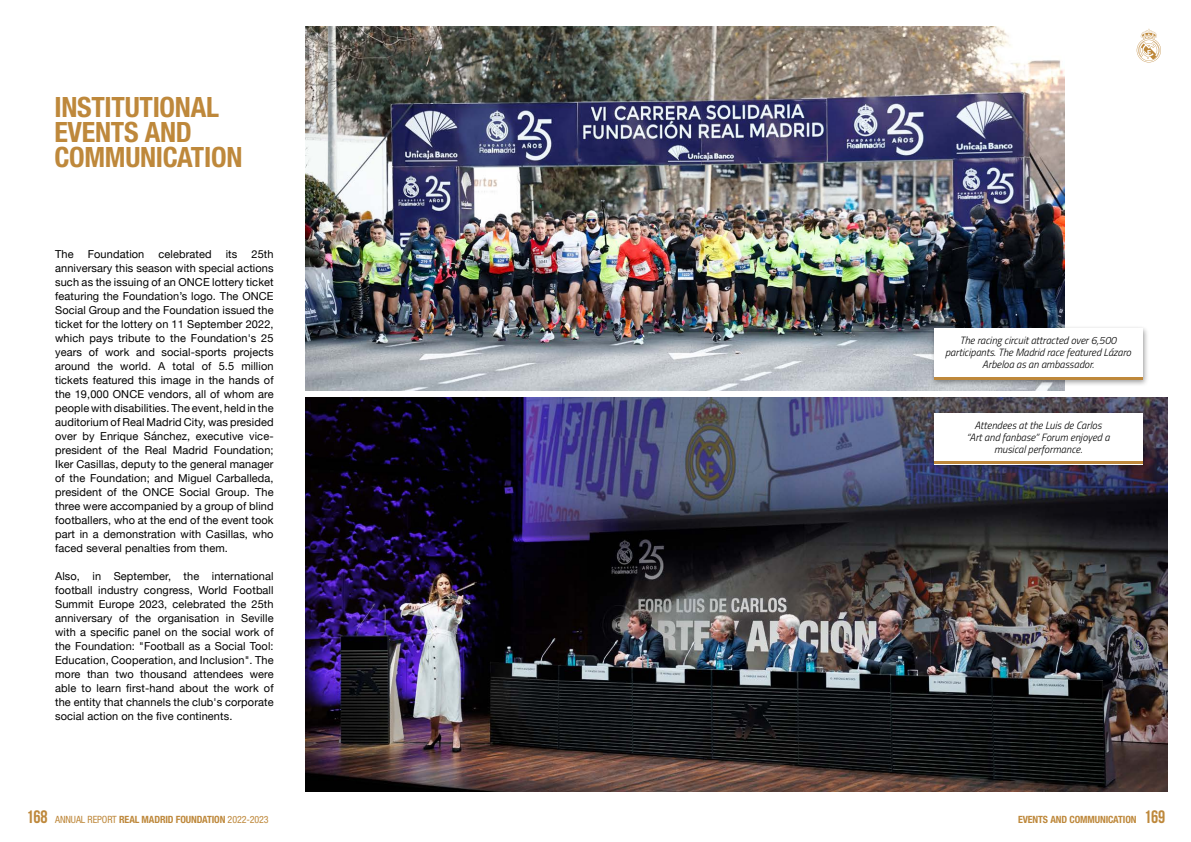
<style>
.page{position:relative;width:1191px;height:842px;background:#fff}
.page>*{position:absolute;margin:0;border:0;box-sizing:border-box;transform-origin:0 0}
.t1{font:700 condensed 28px/25px "Helvetica Neue";letter-spacing:-.01em;color:#be883b}
.t2{font:11px/14px "Helvetica Neue";letter-spacing:.01em;color:#000;text-align:justify}
.t3{font:italic 300 10.5px/12px "Titillium Web";color:#000;text-align:center}
.t4{font:condensed 10px "Helvetica Neue";letter-spacing:-.01em;color:#be883b}
.t5{font:700 condensed 10px "Helvetica Neue";letter-spacing:-.01em;color:#be883b}
.s1{font-family:"Bebas Neue";font-stretch:normal;font-size:18px}
.s2{font-weight:700}
.s3{font-family:"Bebas Neue";font-weight:400;font-stretch:normal;font-size:18px}
</style>
<div class="page">
<img style="left:305px;top:27px;width:759px;height:363px">
<img style="left:305px;top:398px;width:862px;height:394px">
<div style="left:930px;top:325px;width:219px;height:62px;background:#000;opacity:.4"></div>
<div style="left:934px;top:329px;width:208px;height:51px;background:#fff"></div>
<hr style="left:934px;top:377px;width:208px;height:3px;background:#be883b">
<div style="left:930px;top:409px;width:219px;height:62px;background:#000;opacity:.4"></div>
<div style="left:934px;top:413px;width:208px;height:51px;background:#fff"></div>
<hr style="left:934px;top:461px;width:208px;height:3px;background:#be883b">
<svg style="left:1136px;top:29px;width:25px;height:33px"></svg>
<h1 class="t1" style="left:54px;top:94px;width:189px">INSTITUTIONAL<br>EVENTS AND<br>COMMUNICATION</h1>
<p class="t2" style="left:55px;top:248px;width:220px;text-indent:196px">25th anniversary this season with special actions such as the issuing of an ONCE lottery ticket featuring the Foundation’s logo. The ONCE Social Group and the Foundation issued the ticket for the lottery on 11 September 2022, which pays tribute to the Foundation's 25 years of work and social-sports projects around the world. A total of 5.5 million tickets featured this image in the hands of the 19,000 ONCE vendors, all of whom are people with disabilities. The event, held in the auditorium of Real Madrid City, was presided over by Enrique Sánchez, executive vice&shy;president of the Real Madrid Foundation; Iker Casillas, deputy to the general manager of the Foundation; and Miguel Carballeda, president of the ONCE Social Group. The three were accompanied by a group of blind footballers, who at the end of the event took part in a demonstration with Casillas, who faced several penalties from them.</p>
<p class="t2" style="left:55px;top:570px;width:220px">Also, in September, the international football industry congress, World Football Summit Europe 2023, celebrated the 25th anniversary of the organisation in Seville with a specific panel on the social work of the Foundation: "Football as a Social Tool:<br>Education, Cooperation, and Inclusion". The more than two thousand attendees were able to learn first-hand about the work of the entity that channels the club's corporate social action on the five continents.</p>
<p class="t2" style="left:55px;top:248px;width:20px">The</p>
<p class="t2" style="left:88px;top:248px;width:58px">Foundation</p>
<p class="t2" style="left:158px;top:248px;width:55px">celebrated</p>
<p class="t2" style="left:226px;top:248px;width:13px">its</p>
<p class="t3" style="left:945px;top:333px;width:187px">The racing circuit attracted over 6,500 participants. The Madrid race featured Lázaro<br>Arbeloa as an ambassador.</p>
<p class="t3" style="left:966px;top:419px;width:144px">Attendees at the Luis de Carlos “Art and fanbase” Forum enjoyed a musical performance.</p>
<p class="t4" style="left:27px;top:813px;width:244px"><span class="s1">168</span> ANNUAL REPORT <span class="s2">REAL MADRID FOUNDATION</span> 2022-2023</p>
<p class="t5" style="left:1018px;top:813px;width:148px">EVENTS AND COMMUNICATION <span class="s3">169</span></p>
</div>
